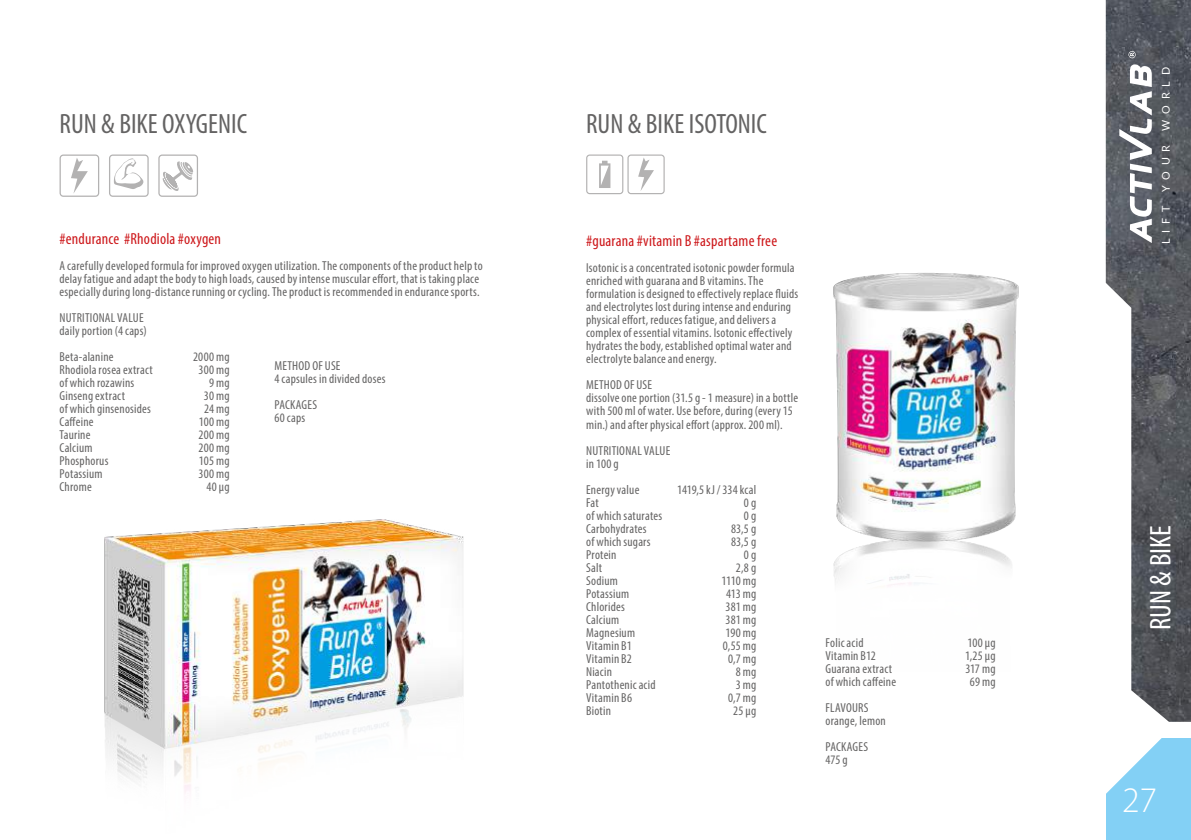
<style>
.page{position:relative;width:1191px;height:840px;background:#fff}
.page>*{position:absolute;margin:0;border:0;box-sizing:border-box;transform-origin:0 0}
.t1{font:300 36px "Myriad Pro";color:#fff}
.t2{font:condensed 30px "Myriad Pro";letter-spacing:-.01em;color:#fff}
.t3{font:condensed 28px "Myriad Pro";color:#646363}
.t4{font:condensed 16px "Myriad Pro";letter-spacing:.01em;color:#cd171a}
.t5{font:condensed 13px/13px "Myriad Pro";letter-spacing:.02em;color:#646363}
.t6{font:condensed 13px/13px "Myriad Pro";color:#646363}
.t7{font:10.8px "Lato";letter-spacing:.54em;color:#fff}
</style>
<div class="page">
<img style="left:1105px;top:0;width:86px;height:653px">
<svg style="left:1119px;top:64px;width:32px;height:179px"></svg>
<svg style="left:1128px;top:51px;width:7px;height:7px"></svg>
<svg style="left:1106px;top:653px;width:85px;height:186px"></svg>
<svg style="left:60px;top:154px;width:39px;height:43px"></svg>
<svg style="left:109px;top:154px;width:40px;height:43px"></svg>
<svg style="left:158px;top:154px;width:40px;height:43px"></svg>
<img style="left:104px;top:519px;width:359px;height:274px">
<svg style="left:586px;top:154px;width:78px;height:40px"></svg>
<img style="left:833px;top:273px;width:186px;height:313px">
<h3 class="t3" style="left:60px;top:107px;width:189px">RUN &amp; BIKE OXYGENIC</h3>
<p class="t4" style="left:60px;top:229px;width:163px">#endurance #Rhodiola #oxygen</p>
<p class="t5" style="left:60px;top:259px;width:425px">A carefully developed formula for improved oxygen utilization. The components of the product help to delay fatigue and adapt the body to high loads, caused by intense muscular effort, that is taking place especially during long-distance running or cycling. The product is recommended in endurance sports.</p>
<p class="t5" style="left:60px;top:311px;width:89px">NUTRITIONAL VALUE daily portion (4 caps)</p>
<p class="t5" style="left:60px;top:350px;width:55px">Beta-alanine</p>
<p class="t5" style="left:193px;top:350px;width:38px">2000 mg</p>
<p class="t5" style="left:60px;top:363px;width:95px">Rhodiola rosea extract</p>
<p class="t5" style="left:198px;top:363px;width:33px">300 mg</p>
<p class="t5" style="left:60px;top:376px;width:76px">of which rozawins</p>
<p class="t5" style="left:209px;top:376px;width:22px">9 mg</p>
<p class="t5" style="left:60px;top:389px;width:67px">Ginseng extract</p>
<p class="t5" style="left:204px;top:389px;width:27px">30 mg</p>
<p class="t5" style="left:60px;top:402px;width:93px">of which ginsenosides</p>
<p class="t5" style="left:204px;top:402px;width:27px">24 mg</p>
<p class="t5" style="left:60px;top:415px;width:36px">Caffeine</p>
<p class="t5" style="left:199px;top:415px;width:32px">100 mg</p>
<p class="t5" style="left:60px;top:428px;width:32px">Taurine</p>
<p class="t5" style="left:198px;top:428px;width:33px">200 mg</p>
<p class="t5" style="left:60px;top:441px;width:35px">Calcium</p>
<p class="t5" style="left:198px;top:441px;width:33px">200 mg</p>
<p class="t5" style="left:60px;top:454px;width:50px">Phosphorus</p>
<p class="t5" style="left:199px;top:454px;width:32px">105 mg</p>
<p class="t5" style="left:60px;top:467px;width:45px">Potassium</p>
<p class="t5" style="left:198px;top:467px;width:33px">300 mg</p>
<p class="t5" style="left:60px;top:480px;width:34px">Chrome</p>
<p class="t5" style="left:206px;top:480px;width:25px">40 µg</p>
<p class="t5" style="left:274px;top:358px;width:113px">METHOD OF USE<br>4 capsules in divided doses</p>
<p class="t5" style="left:274px;top:397px;width:44px">PACKAGES<br>60 caps</p>
<h3 class="t3" style="left:586px;top:107px;width:182px">RUN &amp; BIKE ISOTONIC</h3>
<p class="t4" style="left:586px;top:231px;width:192px">#guarana #vitamin B #aspartame free</p>
<p class="t5" style="left:586px;top:261px;width:214px">Isotonic is a concentrated isotonic powder formula enriched with guarana and B vitamins. The formulation is designed to effectively replace fluids and electrolytes lost during intense and enduring physical effort, reduces fatigue, and delivers a complex of essential vitamins. Isotonic effectively hydrates the body, established optimal water and electrolyte balance and energy.</p>
<p class="t5" style="left:586px;top:378px;width:213px">METHOD OF USE<br>dissolve one portion (31.5 g - 1 measure) in a bottle with 500 ml of water. Use before, during (every 15 min.) and after physical effort (approx. 200 ml).</p>
<p class="t5" style="left:586px;top:443px;width:86px">NUTRITIONAL VALUE in 100 g</p>
<p class="t5" style="left:586px;top:482px;width:55px">Energy value</p>
<p class="t5" style="left:677px;top:482px;width:80px">1419,5 kJ / 334 kcal</p>
<p class="t5" style="left:586px;top:495px;width:14px">Fat</p>
<p class="t5" style="left:744px;top:495px;width:14px">0 g</p>
<p class="t5" style="left:586px;top:508px;width:78px">of which saturates</p>
<p class="t5" style="left:744px;top:508px;width:14px">0 g</p>
<p class="t5" style="left:586px;top:521px;width:62px">Carbohydrates</p>
<p class="t5" style="left:731px;top:521px;width:27px">83,5 g</p>
<p class="t5" style="left:586px;top:534px;width:66px">of which sugars</p>
<p class="t5" style="left:731px;top:534px;width:27px">83,5 g</p>
<p class="t5" style="left:586px;top:547px;width:32px">Protein</p>
<p class="t5" style="left:744px;top:547px;width:14px">0 g</p>
<p class="t5" style="left:586px;top:560px;width:17px">Salt</p>
<p class="t5" style="left:736px;top:560px;width:22px">2,8 g</p>
<p class="t5" style="left:586px;top:573px;width:33px">Sodium</p>
<p class="t5" style="left:721px;top:573px;width:36px">1110 mg</p>
<p class="t5" style="left:586px;top:586px;width:45px">Potassium</p>
<p class="t5" style="left:726px;top:586px;width:32px">413 mg</p>
<p class="t5" style="left:586px;top:599px;width:40px">Chlorides</p>
<p class="t5" style="left:725px;top:599px;width:32px">381 mg</p>
<p class="t5" style="left:586px;top:612px;width:35px">Calcium</p>
<p class="t5" style="left:725px;top:612px;width:32px">381 mg</p>
<p class="t5" style="left:586px;top:625px;width:50px">Magnesium</p>
<p class="t5" style="left:725px;top:625px;width:32px">190 mg</p>
<p class="t5" style="left:586px;top:638px;width:47px">Vitamin B1</p>
<p class="t5" style="left:723px;top:638px;width:35px">0,55 mg</p>
<p class="t5" style="left:586px;top:651px;width:47px">Vitamin B2</p>
<p class="t5" style="left:728px;top:651px;width:30px">0,7 mg</p>
<p class="t5" style="left:586px;top:664px;width:27px">Niacin</p>
<p class="t5" style="left:735px;top:664px;width:22px">8 mg</p>
<p class="t5" style="left:586px;top:677px;width:71px">Pantothenic acid</p>
<p class="t5" style="left:735px;top:677px;width:22px">3 mg</p>
<p class="t5" style="left:586px;top:690px;width:47px">Vitamin B6</p>
<p class="t5" style="left:728px;top:690px;width:30px">0,7 mg</p>
<p class="t5" style="left:586px;top:703px;width:26px">Biotin</p>
<p class="t5" style="left:733px;top:703px;width:24px">25 μg</p>
<p class="t5" style="left:825px;top:635px;width:40px">Folic acid</p>
<p class="t5" style="left:967px;top:635px;width:29px">100 μg</p>
<p class="t5" style="left:825px;top:648px;width:52px">Vitamin B12</p>
<p class="t5" style="left:965px;top:648px;width:32px">1,25 μg</p>
<p class="t5" style="left:825px;top:661px;width:68px">Guarana extract</p>
<p class="t5" style="left:965px;top:661px;width:32px">317 mg</p>
<p class="t5" style="left:825px;top:674px;width:72px">of which caffeine</p>
<p class="t5" style="left:970px;top:674px;width:27px">69 mg</p>
<p class="t5" style="left:825px;top:700px;width:62px">FLAVOURS orange, lemon</p>
<p class="t6" style="left:825px;top:739px;width:44px">PACKAGES<br>475 g</p>
<p class="t7" style="left:1158px;top:130px;width:65px;rotate:-90deg">WORLD</p>
<p class="t7" style="left:1158px;top:192px;width:49px;rotate:-90deg">YOUR</p>
<p class="t7" style="left:1158px;top:244px;width:40px;rotate:-90deg">LIFT</p>
<h2 class="t2" style="left:1142px;top:629px;width:106px;rotate:-90deg">RUN &amp; BIKE</h2>
<h1 class="t1" style="left:1122px;top:778px;width:37px">27</h1>
</div>
